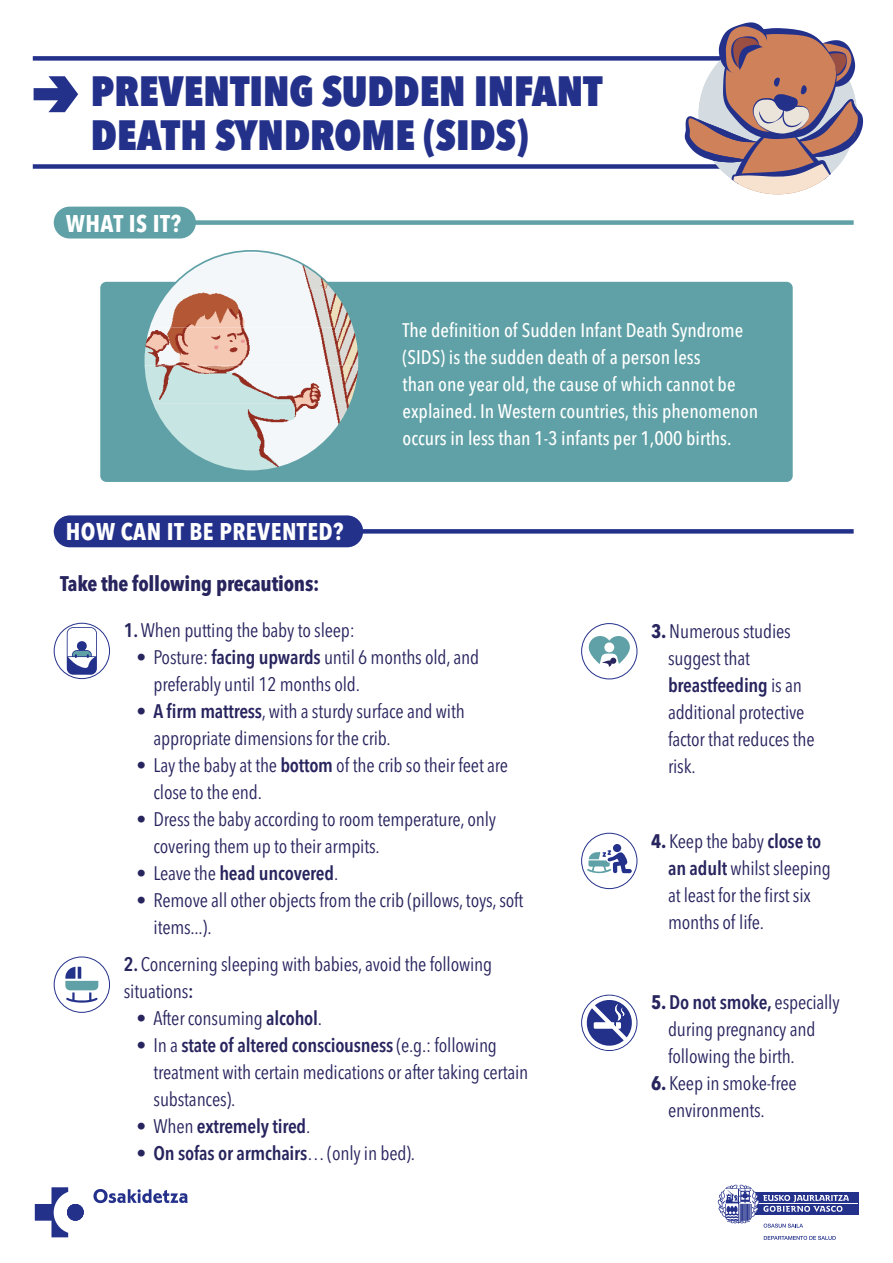
<style>
.page{position:relative;width:893px;height:1263px;background:#fff}
.page>*{position:absolute;margin:0;border:0;box-sizing:border-box;transform-origin:0 0}
.t1{font:800 condensed 42px/43.5px "Avenir Next LT Pro";color:#24318b}
.t2{font:700 condensed 24px "Avenir Next LT Pro";letter-spacing:.02em;color:#fff}
.t3{font:700 condensed 21px "Avenir Next LT Pro";letter-spacing:-.01em;color:#27245e}
.t4{font:condensed 19.5px/27px "Avenir Next LT Pro";letter-spacing:-.01em;color:#27245e}
.t5{font:500 condensed 19.5px/27px "Avenir Next LT Pro";color:#fff}
.t6{font:600 condensed 19.5px "Avenir Next LT Pro";letter-spacing:-.01em;color:#27245e}
.s1{font-weight:600}
.s2{font-weight:700}
.s3{font-weight:400}
</style>
<div class="page">
<div style="left:33px;top:56px;width:755px;height:5px;background:#24318b"></div>
<div style="left:33px;top:164px;width:755px;height:5px;background:#24318b"></div>
<svg style="left:34px;top:76px;width:44px;height:36px"></svg>
<div style="left:54px;top:515px;width:309px;height:32px;background:#24318b;border-radius:16px"></div>
<div style="left:158px;top:529px;width:696px;height:5px;background:#24318b"></div>
<div style="left:54px;top:207px;width:142px;height:31px;background:#5fa1a6;border-radius:16px"></div>
<div style="left:158px;top:220px;width:696px;height:5px;background:#5fa1a6"></div>
<svg style="left:685px;top:22px;width:178px;height:172px"></svg>
<svg style="left:35px;top:1187px;width:33px;height:50px"></svg>
<div style="left:67px;top:1204px;width:17px;height:17px;background:#24318b;border-radius:50%"></div>
<svg style="left:93px;top:1189px;width:95px;height:14px"></svg>
<svg style="left:764px;top:1236px;width:72px;height:4px"></svg>
<div style="left:748px;top:1192px;width:110px;height:22px;background:#24318b"></div>
<hr style="left:748px;top:1203px;width:110px;height:1px;background:#fff">
<svg style="left:717px;top:1184px;width:132px;height:44px"></svg>
<div style="left:100px;top:282px;width:693px;height:200px;background:#5fa1a6;border-radius:6px"></div>
<img style="left:170px;top:251px;width:163px;height:38px">
<img style="left:150px;top:289px;width:203px;height:38px">
<img style="left:146px;top:327px;width:211px;height:77px">
<img style="left:153px;top:404px;width:197px;height:38px">
<img style="left:180px;top:442px;width:143px;height:27px">
<div style="left:581px;top:623px;width:56px;height:56px;border:1px solid #24318b;border-radius:50%"></div>
<svg style="left:589px;top:636px;width:41px;height:31px"></svg>
<svg style="left:583px;top:996px;width:53px;height:54px"></svg>
<div style="left:581px;top:833px;width:56px;height:56px;border:1px solid #24318b;border-radius:50%"></div>
<div style="left:613px;top:844px;width:8px;height:8px;background:#24318b;border-radius:50%"></div>
<svg style="left:587px;top:850px;width:45px;height:23px"></svg>
<svg style="left:54px;top:623px;width:56px;height:56px"></svg>
<div style="left:54px;top:623px;width:56px;height:56px;border:1px solid #24318b;border-radius:50%"></div>
<svg style="left:67px;top:627px;width:30px;height:48px"></svg>
<div style="left:54px;top:956px;width:56px;height:57px;border:1px solid #24318b;border-radius:50%"></div>
<svg style="left:65px;top:967px;width:33px;height:36px"></svg>
<h1 class="t1" style="left:91px;top:69px;width:513px">PREVENTING SUDDEN INFANT<br>DEATH SYNDROME (SIDS)</h1>
<p class="t2" style="left:66px;top:209px;width:117px">WHAT IS IT?</p>
<p class="t2" style="left:66px;top:517px;width:279px">HOW CAN IT BE PREVENTED?</p>
<p class="t5" style="left:403px;top:316px;width:357px">The definition of Sudden Infant Death Syndrome (SIDS) is the sudden death of a person less<br>than one year old, the cause of which cannot be explained. In Western countries, this phenomenon occurs in less than 1-3 infants per 1,000 births.</p>
<p class="t3" style="left:60px;top:570px;width:261px">Take the following precautions:</p>
<p class="t4" style="left:124px;top:617px;width:232px"><span class="s1">1.</span> When putting the baby to sleep:</p>
<p class="t4" style="left:154px;top:644px;width:327px;text-indent:-17px"><span class="s2">•</span> Posture: <span class="s1">facing upwards</span> until 6 months old, and preferably until 12 months old.</p>
<p class="t4" style="left:154px;top:698px;width:313px;text-indent:-17px"><span class="s2">•</span> <span class="s1">A firm mattress</span>, with a sturdy surface and with appropriate dimensions for the crib.</p>
<p class="t4" style="left:154px;top:752px;width:356px;text-indent:-17px"><span class="s2">•</span> Lay the baby at the <span class="s1">bottom</span> of the crib so their feet are close to the end.</p>
<p class="t4" style="left:154px;top:806px;width:344px;text-indent:-17px"><span class="s2">•</span> Dress the baby according to room temperature, only covering them up to their armpits.</p>
<p class="t6" style="left:137px;top:861px;width:203px"><span class="s2">•</span> <span class="s3">Leave the</span> head uncovered<span class="s3">.</span></p>
<p class="t4" style="left:154px;top:887px;width:371px;text-indent:-17px"><span class="s2">•</span> Remove all other objects from the crib (pillows, toys, soft items...).</p>
<p class="t4" style="left:124px;top:951px;width:370px"><span class="s1">2.</span> Concerning sleeping with babies, avoid the following situations<span class="s1">:</span></p>
<p class="t4" style="left:137px;top:1005px;width:187px"><span class="s2">•</span> After consuming <span class="s1">alcohol</span>.</p>
<p class="t4" style="left:154px;top:1032px;width:376px;text-indent:-17px"><span class="s2">•</span> In a <span class="s1">state of altered consciousness</span> (e.g.: following treatment with certain medications or after taking certain substances).</p>
<p class="t6" style="left:137px;top:1115px;width:175px"><span class="s2">•</span> <span class="s3">When</span> extremely tired<span class="s3">.</span></p>
<p class="t6" style="left:137px;top:1142px;width:280px"><span class="s2">•</span> On sofas or armchairs<span class="s3">… (only in bed).</span></p>
<p class="t4" style="left:668px;top:617px;width:148px;text-indent:-17px"><span class="s2">3.</span> Numerous studies suggest that <span class="s1">breastfeeding</span> is an additional protective factor that reduces the risk.</p>
<p class="t4" style="left:668px;top:827px;width:164px;text-indent:-17px"><span class="s2">4.</span> Keep the baby <span class="s1">close to an adult</span> whilst sleeping at least for the first six months of life.</p>
<p class="t4" style="left:668px;top:988px;width:173px;text-indent:-17px"><span class="s2">5.</span> <span class="s1">Do not smoke,</span> especially during pregnancy and following the birth.</p>
<p class="t4" style="left:668px;top:1069px;width:130px;text-indent:-17px"><span class="s2">6.</span> Keep in smoke-free environments.</p>
</div>
